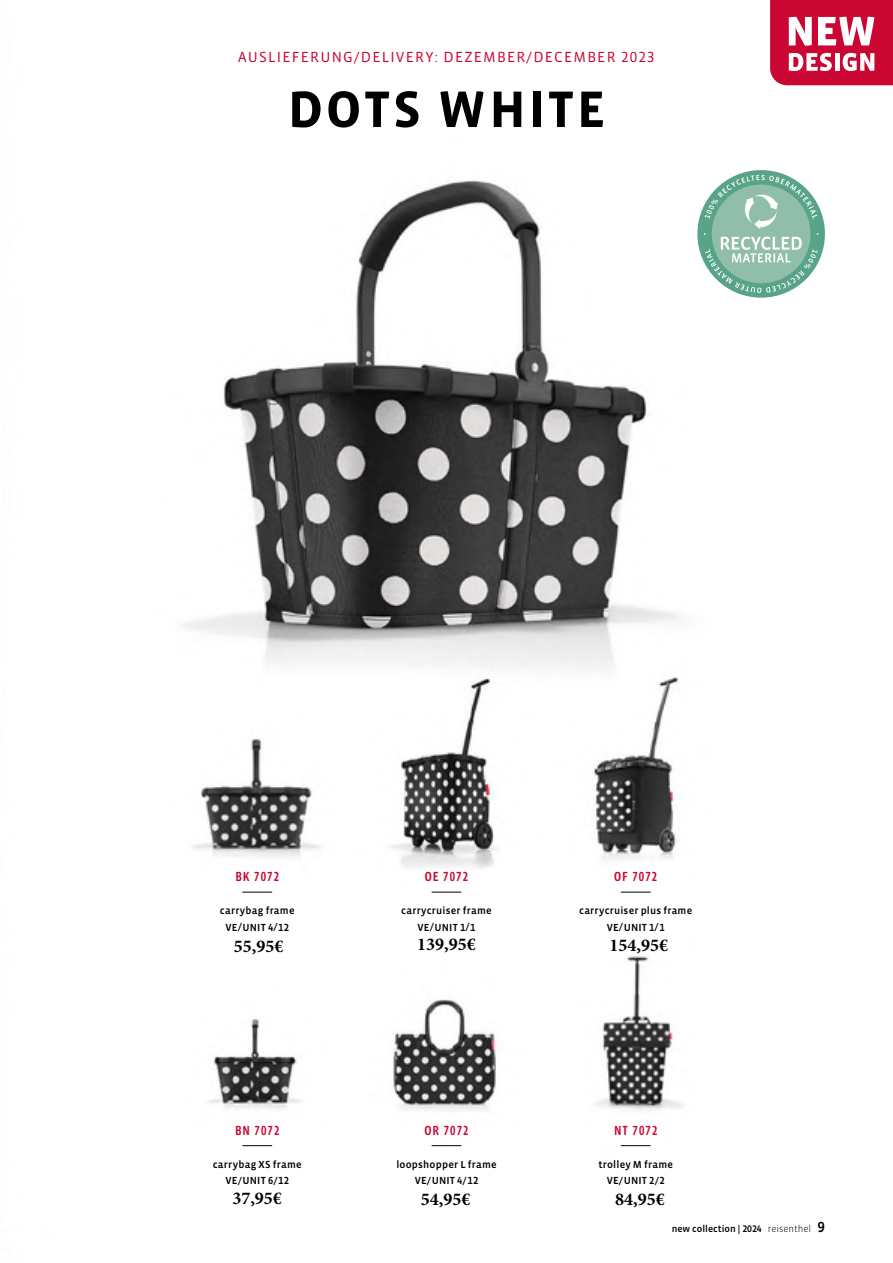
<style>
.page{position:relative;width:893px;height:1263px;background:#fff}
.page>*{position:absolute;margin:0;border:0;box-sizing:border-box;transform-origin:0 0}
.t1{font:700 52.5px "Vista Sans OT";letter-spacing:.05em;color:#000}
.t2{font:700 18px "Minion Pro";color:#000}
.t3{font:15px "Vista Sans OTCE";letter-spacing:.08em;color:#ca0733}
.t4{font:500 13.5px "Vista Sans Nar OT";letter-spacing:.08em;color:#ca0733}
.t5{font:500 10.5px/16.5px "Vista Sans OT";letter-spacing:.02em;color:#000;text-align:center}
.t6{font:500 9.75px "Vista Sans OT";color:#000}
.s1{font-weight:300}
.s2{font-size:15px}
</style>
<div class="page">
<img style="left:183px;top:85px;width:708px;height:1062px">
<hr style="left:242px;top:1145px;width:30px;height:1px;background:#000">
<svg style="left:432px;top:1145px;width:29px;height:1px"></svg>
<hr style="left:621px;top:1145px;width:30px;height:1px;background:#000">
<hr style="left:242px;top:892px;width:30px;height:1px;background:#000">
<svg style="left:432px;top:892px;width:29px;height:1px"></svg>
<hr style="left:621px;top:892px;width:30px;height:1px;background:#000">
<div style="left:697px;top:170px;width:128px;height:128px;background:#58a489;border-radius:50%"></div>
<svg style="left:704px;top:175px;width:114px;height:118px"></svg>
<svg style="left:770px;top:0;width:123px;height:85px"></svg>
<h3 class="t3" style="left:238px;top:48px;width:418px">AUSLIEFERUNG/DELIVERY: DEZEMBER/DECEMBER 2023</h3>
<h1 class="t1" style="left:288px;top:82px;width:319px">DOTS WHITE</h1>
<p class="t4" style="left:235px;top:870px;width:45px">BK 7072</p>
<p class="t5" style="left:220px;top:902px;width:76px">carrybag frame<br>VE/UNIT 4/12</p>
<p class="t4" style="left:425px;top:870px;width:45px">OE 7072</p>
<p class="t5" style="left:401px;top:902px;width:92px">carrycruiser frame<br>VE/UNIT 1/1</p>
<h2 class="t2" style="left:234px;top:933px;width:51px">55,95€</h2>
<h2 class="t2" style="left:417px;top:932px;width:60px">139,95€</h2>
<p class="t4" style="left:235px;top:1123px;width:46px">BN 7072</p>
<p class="t5" style="left:213px;top:1156px;width:91px">carrybag XS frame<br>VE/UNIT 6/12</p>
<p class="t4" style="left:424px;top:1123px;width:46px">OR 7072</p>
<p class="t5" style="left:396px;top:1156px;width:102px">loopshopper L frame<br>VE/UNIT 4/12</p>
<p class="t4" style="left:614px;top:870px;width:45px">OF 7072</p>
<p class="t5" style="left:579px;top:902px;width:115px">carrycruiser plus frame<br>VE/UNIT 1/1</p>
<h2 class="t2" style="left:609px;top:932px;width:60px">154,95€</h2>
<p class="t4" style="left:614px;top:1123px;width:45px">NT 7072</p>
<p class="t5" style="left:598px;top:1156px;width:76px">trolley M frame<br>VE/UNIT 2/2</p>
<h2 class="t2" style="left:232px;top:1185px;width:51px">37,95€</h2>
<h2 class="t2" style="left:421px;top:1186px;width:51px">54,95€</h2>
<h2 class="t2" style="left:615px;top:1186px;width:51px">84,95€</h2>
<p class="t6" style="left:672px;top:1224px;width:155px">new collection | 2024 <span class="s1">reisenthel</span> <span class="s2">9</span></p>
</div>
